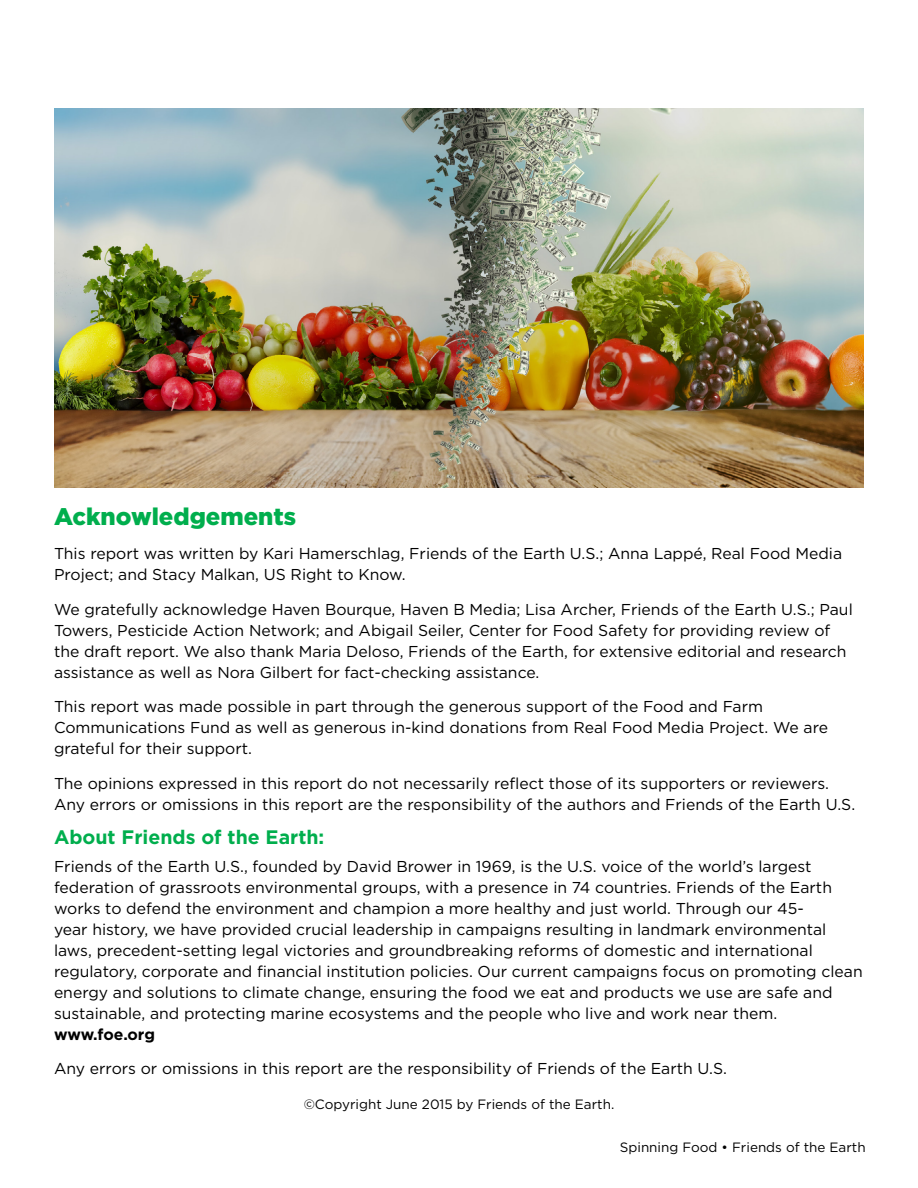
<style>
.page{position:relative;width:918px;height:1188px;background:#fff}
.page>*{position:absolute;margin:0;border:0;box-sizing:border-box;transform-origin:0 0}
.t1{font:900 24px "Gotham";color:#00ae4d}
.t2{font:700 19.5px "Gotham";color:#00ae4d}
.t3{font:15.75px/21px "Gotham";color:#000}
.t4{font:700 15.75px "Gotham";letter-spacing:-.01em;color:#000}
.t5{font:13.5px "Gotham";color:#000}
</style>
<div class="page">
<img style="left:54px;top:108px;width:810px;height:379px">
<h1 class="t1" style="left:54px;top:500px;width:244px">Acknowledgements</h1>
<p class="t3" style="left:54px;top:543px;width:790px">This report was written by Kari Hamerschlag, Friends of the Earth U.S.; Anna Lappé, Real Food Media<br>Project; and Stacy Malkan, US Right to Know.</p>
<p class="t3" style="left:54px;top:599px;width:800px">We gratefully acknowledge Haven Bourque, Haven B Media; Lisa Archer, Friends of the Earth U.S.; Paul Towers, Pesticide Action Network; and Abigail Seiler, Center for Food Safety for providing review of the draft report. We also thank Maria Deloso, Friends of the Earth, for extensive editorial and research assistance as well as Nora Gilbert for fact-checking assistance.</p>
<p class="t3" style="left:54px;top:696px;width:776px">This report was made possible in part through the generous support of the Food and Farm<br>Communications Fund as well as generous in-kind donations from Real Food Media Project. We are grateful for their support.</p>
<p class="t3" style="left:54px;top:772px;width:803px">The opinions expressed in this report do not necessarily reflect those of its supporters or reviewers.<br>Any errors or omissions in this report are the responsibility of the authors and Friends of the Earth U.S.</p>
<p class="t2" style="left:54px;top:825px;width:272px">About Friends of the Earth:</p>
<p class="t3" style="left:54px;top:856px;width:810px">Friends of the Earth U.S., founded by David Brower in 1969, is the U.S. voice of the world’s largest federation of grassroots environmental groups, with a presence in 74 countries. Friends of the Earth works to defend the environment and champion a more healthy and just world. Through our 45-<br>year history, we have provided crucial leadership in campaigns resulting in landmark environmental laws, precedent-setting legal victories and groundbreaking reforms of domestic and international regulatory, corporate and financial institution policies. Our current campaigns focus on promoting clean energy and solutions to climate change, ensuring the food we eat and products we use are safe and sustainable, and protecting marine ecosystems and the people who live and work near them.</p>
<p class="t4" style="left:54px;top:1025px;width:103px">www.foe.org</p>
<p class="t3" style="left:54px;top:1058px;width:675px">Any errors or omissions in this report are the responsibility of Friends of the Earth U.S.</p>
<p class="t5" style="left:304px;top:1096px;width:312px">©Copyright June 2015 by Friends of the Earth.</p>
<p class="t5" style="left:620px;top:1139px;width:247px">Spinning Food • Friends of the Earth</p>
</div>
